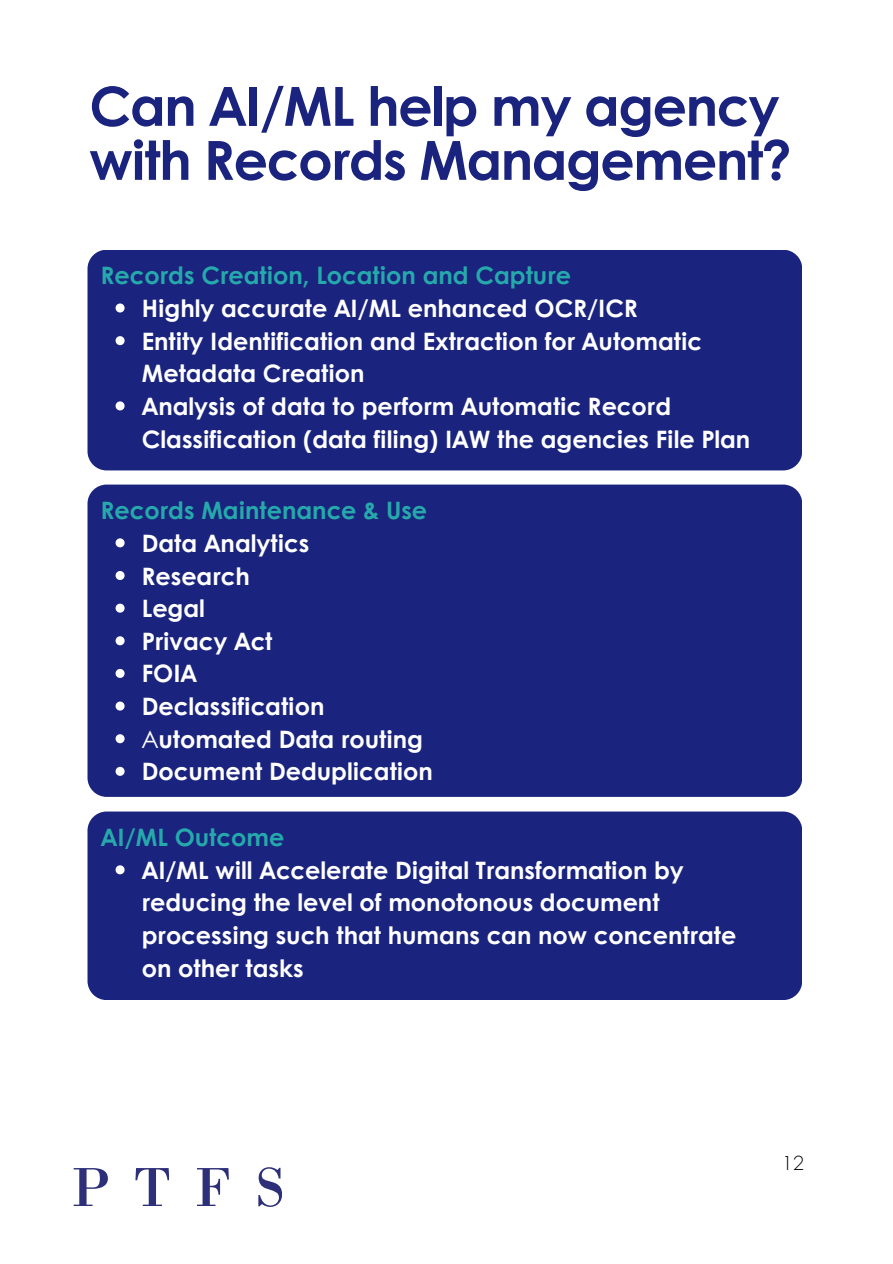
<style>
.page{position:relative;width:893px;height:1264px;background:#fff}
.page>*{position:absolute;margin:0;border:0;box-sizing:border-box;transform-origin:0 0}
.t1{font:700 54px/54px "Century Gothic";letter-spacing:-.025em;color:#1a237e}
.t2{font:700 24px/32.7px "Century Gothic";color:#fff}
.t3{font:700 24px "Century Gothic";color:#26a9ab}
.t4{font:300 19.5px "Century Gothic";color:#000}
.s1{font-weight:400}
</style>
<div class="page">
<div style="left:87px;top:250px;width:715px;height:220px;background:#1a237e;border-radius:19px"></div>
<svg style="left:116px;top:303px;width:9px;height:9px"></svg>
<svg style="left:116px;top:336px;width:9px;height:9px"></svg>
<svg style="left:116px;top:401px;width:9px;height:9px"></svg>
<div style="left:87px;top:484px;width:715px;height:313px;background:#1a237e;border-radius:19px"></div>
<svg style="left:116px;top:538px;width:9px;height:9px"></svg>
<svg style="left:116px;top:571px;width:9px;height:9px"></svg>
<svg style="left:116px;top:603px;width:9px;height:9px"></svg>
<svg style="left:116px;top:636px;width:9px;height:9px"></svg>
<svg style="left:116px;top:669px;width:9px;height:9px"></svg>
<svg style="left:116px;top:701px;width:9px;height:9px"></svg>
<svg style="left:116px;top:734px;width:9px;height:9px"></svg>
<svg style="left:116px;top:766px;width:9px;height:9px"></svg>
<div style="left:87px;top:811px;width:715px;height:189px;background:#1a237e;border-radius:19px"></div>
<svg style="left:116px;top:865px;width:9px;height:9px"></svg>
<svg style="left:74px;top:1168px;width:34px;height:37px"></svg>
<svg style="left:135px;top:1168px;width:34px;height:37px"></svg>
<svg style="left:197px;top:1168px;width:32px;height:37px"></svg>
<svg style="left:258px;top:1167px;width:24px;height:39px"></svg>
<p class="t1" style="left:89px;top:77px;width:703px">Can AI/ML help my agency with Records Management?</p>
<p class="t3" style="left:101px;top:257px;width:471px">Records Creation, Location and Capture</p>
<p class="t2" style="left:142px;top:291px;width:497px">Highly accurate AI/ML enhanced OCR/ICR</p>
<p class="t2" style="left:142px;top:323px;width:562px">Entity Identification and Extraction for Automatic<br>Metadata Creation</p>
<p class="t2" style="left:142px;top:389px;width:610px">Analysis of data to perform Automatic Record<br>Classification (data filing) IAW the agencies File Plan</p>
<p class="t3" style="left:101px;top:492px;width:328px">Records Maintenance &amp; Use</p>
<p class="t2" style="left:142px;top:525px;width:169px">Data Analytics</p>
<p class="t2" style="left:142px;top:558px;width:110px">Research</p>
<p class="t2" style="left:142px;top:591px;width:65px">Legal</p>
<p class="t2" style="left:142px;top:623px;width:132px">Privacy Act</p>
<p class="t2" style="left:142px;top:656px;width:57px">FOIA</p>
<p class="t2" style="left:142px;top:689px;width:184px">Declassification</p>
<p class="t2" style="left:142px;top:721px;width:283px"><span class="s1">A</span>utomated Data routing</p>
<p class="t2" style="left:142px;top:754px;width:293px">Document Deduplication</p>
<p class="t3" style="left:101px;top:819px;width:185px">AI/ML Outcome</p>
<p class="t2" style="left:142px;top:852px;width:596px">AI/ML will Accelerate Digital Transformation by reducing the level of monotonous document processing such that humans can now concentrate on other tasks</p>
<p class="t4" style="left:782px;top:1147px;width:23px">12</p>
</div>
